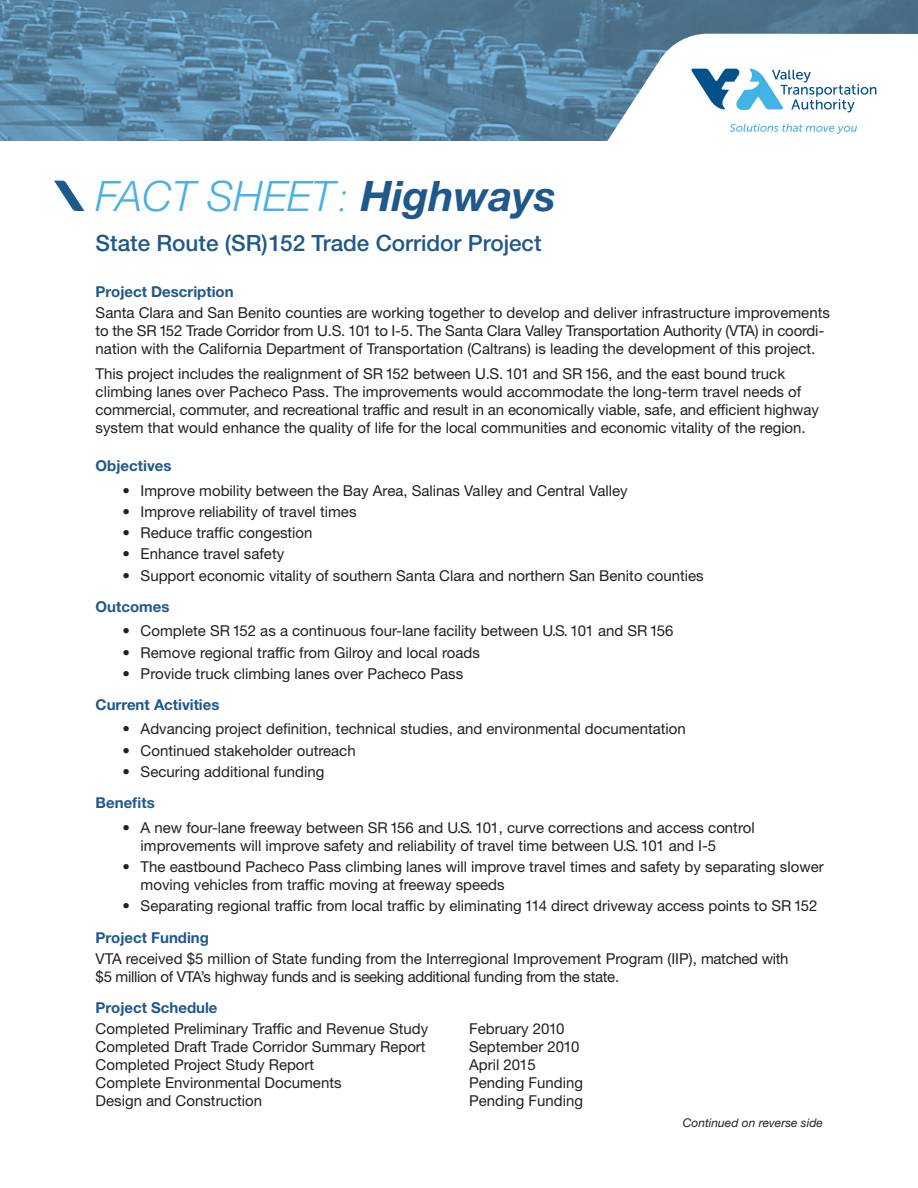
<style>
.page{position:relative;width:918px;height:1188px;background:#fff}
.page>*{position:absolute;margin:0;border:0;box-sizing:border-box;transform-origin:0 0}
.t1{font:italic 300 42px "Helvetica Neue LT Std";color:#4ab1e4}
.t2{font:500 22.5px "Helvetica Neue LT Std";color:#1f588d}
.t3{font:15px/18px "Helvetica Neue LT Std";color:#231f20}
.t4{font:15px/18px "Helvetica Neue LT Std";letter-spacing:-.02em;color:#231f20}
.Blue_header{font:700 15px "Helvetica Neue LT Std";color:#1f588d}
.t5{font:italic 12px "Helvetica Neue LT Std";color:#231f20}
.s1{font-family:"Futura Std"}
.s2{font-weight:700;color:#1f588d}
</style>
<div class="page">
<svg style="left:54px;top:181px;width:30px;height:30px"></svg>
<img style="left:0;top:0;width:918px;height:141px">
<svg style="left:595px;top:34px;width:323px;height:107px"></svg>
<p class="t1" style="left:96px;top:171px;width:462px">FACT SHEET<span class="s1">:</span> <span class="s2">Highways</span></p>
<p class="t2" style="left:96px;top:230px;width:447px">State Route (SR) 152 Trade Corridor Project</p>
<p class="Blue_header" style="left:96px;top:283px;width:140px">Project Description</p>
<p class="t3" style="left:96px;top:304px;width:736px">Santa Clara and San Benito counties are working together to develop and deliver infrastructure improvements to the SR 152 Trade Corridor from U.S. 101 to I-5. The Santa Clara Valley Transportation Authority (VTA) in coordi&shy;nation with the California Department of Transportation (Caltrans) is leading the development of this project.</p>
<p class="t3" style="left:96px;top:365px;width:725px">This project includes the realignment of SR 152 between U.S. 101 and SR 156, and the east bound truck climbing lanes over Pacheco Pass. The improvements would accommodate the long-term travel needs of commercial, commuter, and recreational traffic and result in an economically viable, safe, and efficient highway system that would enhance the quality of life for the local communities and economic vitality of the region.</p>
<p class="Blue_header" style="left:96px;top:457px;width:77px">Objectives</p>
<p class="t3" style="left:123px;top:481px;width:507px">• Improve mobility between the Bay Area, Salinas Valley and Central Valley</p>
<p class="t3" style="left:123px;top:502px;width:235px">• Improve reliability of travel times</p>
<p class="t3" style="left:123px;top:524px;width:191px">• Reduce traffic congestion</p>
<p class="t3" style="left:123px;top:545px;width:163px">• Enhance travel safety</p>
<p class="t3" style="left:123px;top:566px;width:583px">• Support economic vitality of southern Santa Clara and northern San Benito counties</p>
<p class="Blue_header" style="left:96px;top:597px;width:75px">Outcomes</p>
<p class="t3" style="left:123px;top:622px;width:552px">• Complete SR 152 as a continuous four-lane facility between U.S. 101 and SR 156</p>
<p class="t3" style="left:123px;top:643px;width:359px">• Remove regional traffic from Gilroy and local roads</p>
<p class="t3" style="left:123px;top:664px;width:342px">• Provide truck climbing lanes over Pacheco Pass</p>
<p class="Blue_header" style="left:96px;top:696px;width:125px">Current Activities</p>
<p class="t3" style="left:123px;top:720px;width:565px">• Advancing project definition, technical studies, and environmental documentation</p>
<p class="t3" style="left:123px;top:741px;width:235px">• Continued stakeholder outreach</p>
<p class="t3" style="left:123px;top:762px;width:203px">• Securing additional funding</p>
<p class="Blue_header" style="left:96px;top:794px;width:61px">Benefits</p>
<p class="t3" style="left:141px;top:818px;width:616px;text-indent:-18px">• A new four-lane freeway between SR 156 and U.S. 101, curve corrections and access control improvements will improve safety and reliability of travel time between U.S. 101 and I-5</p>
<p class="t3" style="left:141px;top:857px;width:685px;text-indent:-18px">• The eastbound Pacheco Pass climbing lanes will improve travel times and safety by separating slower moving vehicles from traffic moving at freeway speeds</p>
<p class="t3" style="left:123px;top:897px;width:696px">• Separating regional traffic from local traffic by eliminating 114 direct driveway access points to SR 152</p>
<p class="Blue_header" style="left:96px;top:928px;width:115px">Project Funding</p>
<p class="t4" style="left:96px;top:949px;width:694px">VTA received $5 million of State funding from the Interregional Improvement Program (IIP), matched with $5 million of VTA’s highway funds and is seeking additional funding from the state.</p>
<p class="Blue_header" style="left:96px;top:999px;width:123px">Project Schedule</p>
<p class="t3" style="left:96px;top:1020px;width:334px">Completed Preliminary Traffic and Revenue Study</p>
<p class="t3" style="left:469px;top:1020px;width:97px">February 2010</p>
<p class="t3" style="left:96px;top:1038px;width:332px">Completed Draft Trade Corridor Summary Report</p>
<p class="t3" style="left:469px;top:1038px;width:112px">September 2010</p>
<p class="t3" style="left:96px;top:1056px;width:220px">Completed Project Study Report</p>
<p class="t3" style="left:469px;top:1056px;width:68px">April 2015</p>
<p class="t3" style="left:96px;top:1074px;width:247px">Complete Environmental Documents</p>
<p class="t3" style="left:469px;top:1074px;width:115px">Pending Funding</p>
<p class="t3" style="left:96px;top:1092px;width:168px">Design and Construction</p>
<p class="t3" style="left:469px;top:1092px;width:115px">Pending Funding</p>
<p class="t5" style="left:683px;top:1116px;width:142px">Continued on reverse side</p>
</div>
